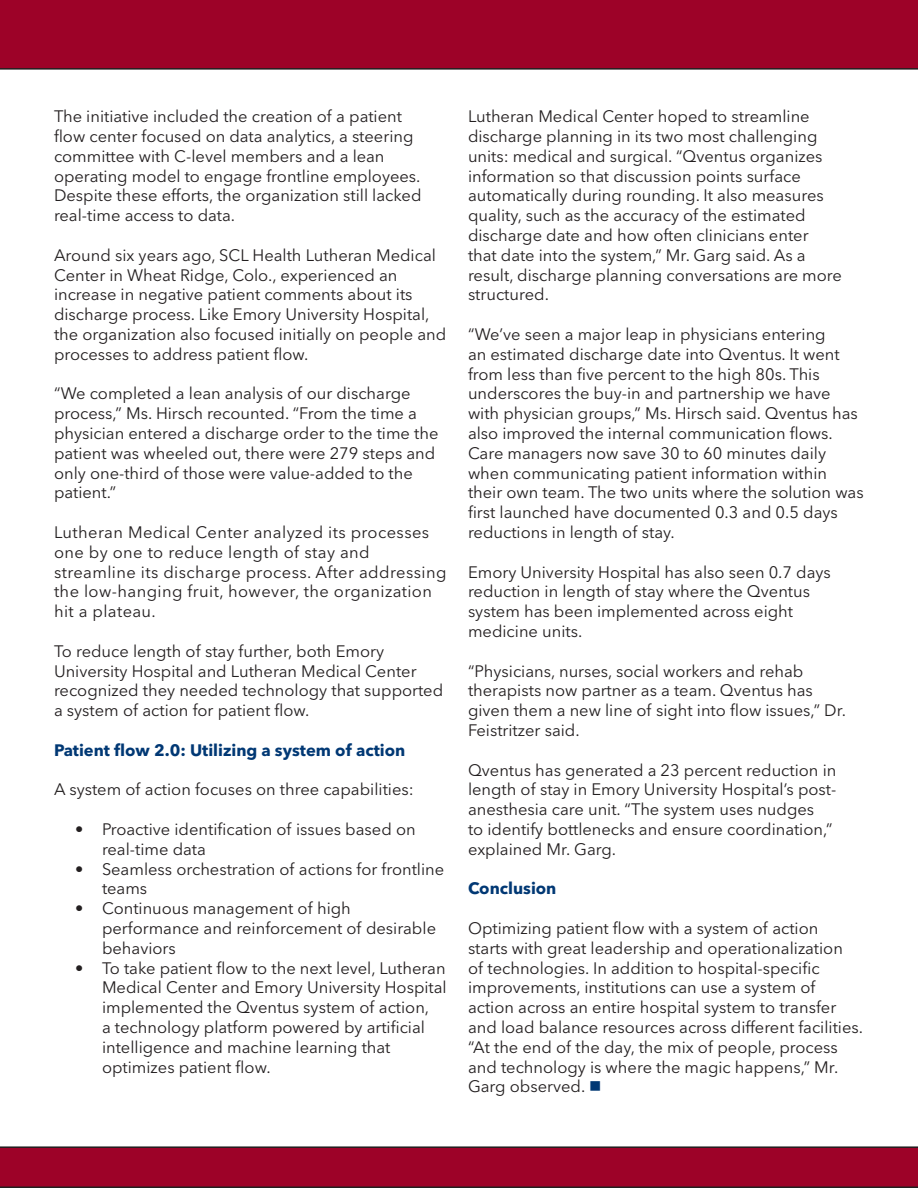
<style>
.page{position:relative;width:918px;height:1188px;background:#fff}
.page>*{position:absolute;margin:0;border:0;box-sizing:border-box;transform-origin:0 0}
.t1{font:16.5px/19.8px "Avenir Next LT Pro";color:#231f20}
.t2{font:16.5px/19.8px "Avenir Next LT Pro";letter-spacing:.025em;color:#231f20}
.t3{font:700 16.5px "Avenir Next LT Pro";color:#013874}
.s1{color:#013874}
</style>
<div class="page">
<svg style="left:0;top:1146px;width:918px;height:42px;background:#950629"></svg>
<div style="left:0;top:0;width:918px;height:70px;background:#9d0228"></div>
<p class="t1" style="left:54px;top:107px;width:369px">The initiative included the creation of a patient flow center focused on data analytics, a steering committee with C-level members and a lean operating model to engage frontline employees.<br>Despite these efforts, the organization still lacked real-time access to data.</p>
<p class="t1" style="left:54px;top:245px;width:394px">Around six years ago, SCL Health Lutheran Medical Center in Wheat Ridge, Colo., experienced an increase in negative patient comments about its discharge process. Like Emory University Hospital, the organization also focused initially on people and processes to address patient flow.</p>
<p class="t1" style="left:54px;top:384px;width:386px">“We completed a lean analysis of our discharge process,” Ms. Hirsch recounted. “From the time a physician entered a discharge order to the time the patient was wheeled out, there were 279 steps and only one-third of those were value-added to the patient.”</p>
<p class="t2" style="left:54px;top:522px;width:394px">Lutheran Medical Center analyzed its processes one by one to reduce length of stay and streamline its discharge process. After addressing the low-hanging fruit, however, the organization hit a plateau.</p>
<p class="t1" style="left:54px;top:641px;width:391px">To reduce length of stay further, both Emory University Hospital and Lutheran Medical Center recognized they needed technology that supported a system of action for patient flow.</p>
<p class="t3" style="left:54px;top:740px;width:353px">Patient flow 2.0: Utilizing a system of action</p>
<p class="t1" style="left:54px;top:780px;width:361px">A system of action focuses on three capabilities:</p>
<p class="t1" style="left:102px;top:819px;width:315px;text-indent:-27px">• Proactive identification of issues based on real-time data</p>
<p class="t1" style="left:102px;top:859px;width:344px;text-indent:-27px">• Seamless orchestration of actions for frontline teams</p>
<p class="t1" style="left:102px;top:899px;width:336px;text-indent:-27px">• Continuous management of high performance and reinforcement of desirable behaviors</p>
<p class="t1" style="left:102px;top:958px;width:346px;text-indent:-27px">• To take patient flow to the next level, Lutheran Medical Center and Emory University Hospital implemented the Qventus system of action,<br>a technology platform powered by artificial intelligence and machine learning that optimizes patient flow.</p>
<p class="t1" style="left:468px;top:107px;width:376px">Lutheran Medical Center hoped to streamline discharge planning in its two most challenging units: medical and surgical. “Qventus organizes information so that discussion points surface automatically during rounding. It also measures quality, such as the accuracy of the estimated discharge date and how often clinicians enter<br>that date into the system,” Mr. Garg said. As a result, discharge planning conversations are more structured.</p>
<p class="t1" style="left:468px;top:324px;width:397px">“We’ve seen a major leap in physicians entering<br>an estimated discharge date into Qventus. It went from less than five percent to the high 80s. This underscores the buy-in and partnership we have with physician groups,” Ms. Hirsch said. Qventus has also improved the internal communication flows.<br>Care managers now save 30 to 60 minutes daily when communicating patient information within their own team. The two units where the solution was first launched have documented 0.3 and 0.5 days reductions in length of stay.</p>
<p class="t1" style="left:468px;top:562px;width:364px">Emory University Hospital has also seen 0.7 days reduction in length of stay where the Qventus system has been implemented across eight medicine units.</p>
<p class="t1" style="left:468px;top:661px;width:380px">“Physicians, nurses, social workers and rehab therapists now partner as a team. Qventus has given them a new line of sight into flow issues,” Dr.<br>Feistritzer said.</p>
<p class="t1" style="left:468px;top:760px;width:370px">Qventus has generated a 23 percent reduction in length of stay in Emory University Hospital’s post&shy;anesthesia care unit. “The system uses nudges<br>to identify bottlenecks and ensure coordination,” explained Mr. Garg.</p>
<p class="t3" style="left:468px;top:879px;width:90px">Conclusion</p>
<p class="t1" style="left:468px;top:918px;width:397px">Optimizing patient flow with a system of action<br>starts with great leadership and operationalization<br>of technologies. In addition to hospital-specific improvements, institutions can use a system of action across an entire hospital system to transfer and load balance resources across different facilities. “At the end of the day, the mix of people, process and technology is where the magic happens,” Mr.<br>Garg observed. <span class="s1">■</span></p>
</div>
